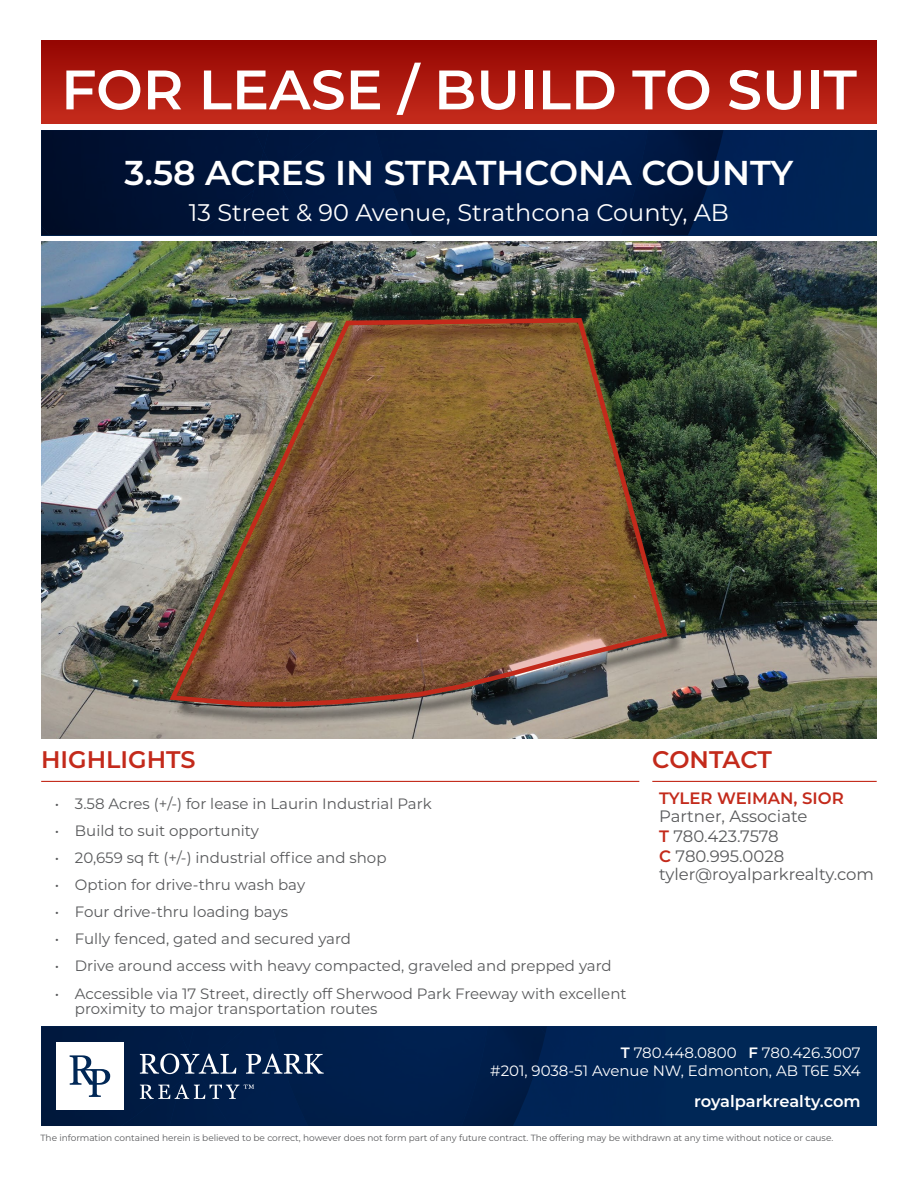
<style>
.page{position:relative;width:918px;height:1188px;background:#fff}
.page>*{position:absolute;margin:0;border:0;box-sizing:border-box;transform-origin:0 0}
.t1{font:600 55.5px "Montserrat";color:#fff}
.t2{font:600 34.5px "Montserrat";color:#fff}
.t3{font:24px "Montserrat";color:#fff}
.t4{font:600 24px "Montserrat";color:#c32a1b}
.t5{font:16.5px/19.8px "Montserrat";color:#58595b}
.t6{font:600 16.5px "Montserrat";color:#c32a1b}
.t7{font:600 16.2px "Montserrat";letter-spacing:-.005em;color:#fff}
.t8{font:15px/15px "Montserrat";color:#58595b}
.t9{font:15px/18px "Montserrat";color:#fff;text-align:right}
.t10{font:9px "Montserrat";letter-spacing:-.005em;color:#58595b}
.s1{font-weight:600;color:#c32a1b}
.s2{font-weight:600}
</style>
<div class="page">
<div style="left:41px;top:1026px;width:836px;height:100px;background:#002756"></div>
<svg style="left:540px;top:1026px;width:7px;height:8px"></svg>
<div style="left:41px;top:1026px;width:140px;height:100px;background:#001941"></div>
<img style="left:178px;top:1026px;width:10px;height:25px">
<img style="left:181px;top:1051px;width:7px;height:2px">
<div style="left:121px;top:1081px;width:49px;height:45px;background:#001b42"></div>
<img style="left:170px;top:1074px;width:27px;height:52px">
<div style="left:197px;top:1026px;width:76px;height:100px;background:#001e4a"></div>
<div style="left:273px;top:1026px;width:215px;height:100px;background:#001f4d"></div>
<svg style="left:140px;top:1053px;width:96px;height:21px"></svg>
<svg style="left:246px;top:1054px;width:78px;height:20px"></svg>
<svg style="left:140px;top:1084px;width:114px;height:15px"></svg>
<div style="left:56px;top:1042px;width:68px;height:68px;background:#fff"></div>
<svg style="left:70px;top:1055px;width:40px;height:42px"></svg>
<div style="left:41px;top:40px;width:836px;height:84px;background:linear-gradient(to bottom,#940501,#c52b1c)"></div>
<img style="left:648px;top:130px;width:229px;height:105px">
<img style="left:688px;top:130px;width:84px;height:105px">
<img style="left:41px;top:130px;width:214px;height:105px">
<img style="left:255px;top:130px;width:9px;height:21px">
<img style="left:254px;top:151px;width:10px;height:23px">
<img style="left:264px;top:130px;width:11px;height:44px">
<div style="left:195px;top:190px;width:48px;height:45px;background:#001438"></div>
<div style="left:243px;top:174px;width:32px;height:61px;background:#00163d"></div>
<div style="left:275px;top:130px;width:100px;height:105px;background:#001943"></div>
<div style="left:375px;top:130px;width:273px;height:105px;background:#001a47"></div>
<hr style="left:41px;top:781px;width:598px;height:1px;background:#c32a1b">
<hr style="left:652px;top:781px;width:225px;height:1px;background:#c32a1b">
<img style="left:41px;top:242px;width:836px;height:497px">
<div style="left:173px;top:321px;width:512px;height:404px;background:#000;opacity:.75"></div>
<img style="left:169px;top:316px;width:501px;height:390px">
<h1 class="t1" style="left:61px;top:50px;width:797px">FOR LEASE / BUILD TO SUIT</h1>
<h2 class="t2" style="left:125px;top:149px;width:670px">3.58 ACRES IN STRATHCONA COUNTY</h2>
<h3 class="t3" style="left:189px;top:196px;width:542px">13 Street &amp; 90 Avenue, Strathcona County, AB</h3>
<h3 class="t4" style="left:41px;top:743px;width:156px">HIGHLIGHTS</h3>
<p class="t8" style="left:55px;top:796px;width:379px">• 3.58 Acres (+/-) for lease in Laurin Industrial Park</p>
<p class="t8" style="left:55px;top:823px;width:206px">• Build to suit opportunity</p>
<p class="t8" style="left:55px;top:850px;width:333px">• 20,659 sq ft (+/-) industrial office and shop</p>
<p class="t8" style="left:55px;top:877px;width:252px">• Option for drive-thru wash bay</p>
<p class="t8" style="left:55px;top:904px;width:235px">• Four drive-thru loading bays</p>
<p class="t8" style="left:55px;top:931px;width:298px">• Fully fenced, gated and secured yard</p>
<p class="t8" style="left:55px;top:958px;width:559px">• Drive around access with heavy compacted, graveled and prepped yard</p>
<p class="t8" style="left:75px;top:986px;width:553px;text-indent:-20px">• Accessible via 17 Street, directly off Sherwood Park Freeway with excellent proximity to major transportation routes</p>
<h3 class="t4" style="left:652px;top:743px;width:121px">CONTACT</h3>
<p class="t6" style="left:659px;top:787px;width:186px">TYLER WEIMAN, SIOR</p>
<p class="t5" style="left:659px;top:806px;width:150px">Partner, Associate<br><span class="s1">T</span> 780.423.7578<br><span class="s1">C</span> 780.995.0028</p>
<p class="t5" style="left:659px;top:864px;width:217px">tyler@royalparkrealty.com</p>
<p class="t9" style="left:490px;top:1044px;width:372px"><span class="s2">T</span> 780.448.0800 <span class="s2">F</span> 780.426.3007<br>#201, 9038-51 Avenue NW, Edmonton, AB T6E 5X4</p>
<p class="t7" style="left:694px;top:1090px;width:168px">royalparkrealty.com</p>
<p class="t10" style="left:40px;top:1131px;width:794px">The information contained herein is believed to be correct, however does not form part of any future contract. The offering may be withdrawn at any time without notice or cause.</p>
</div>
